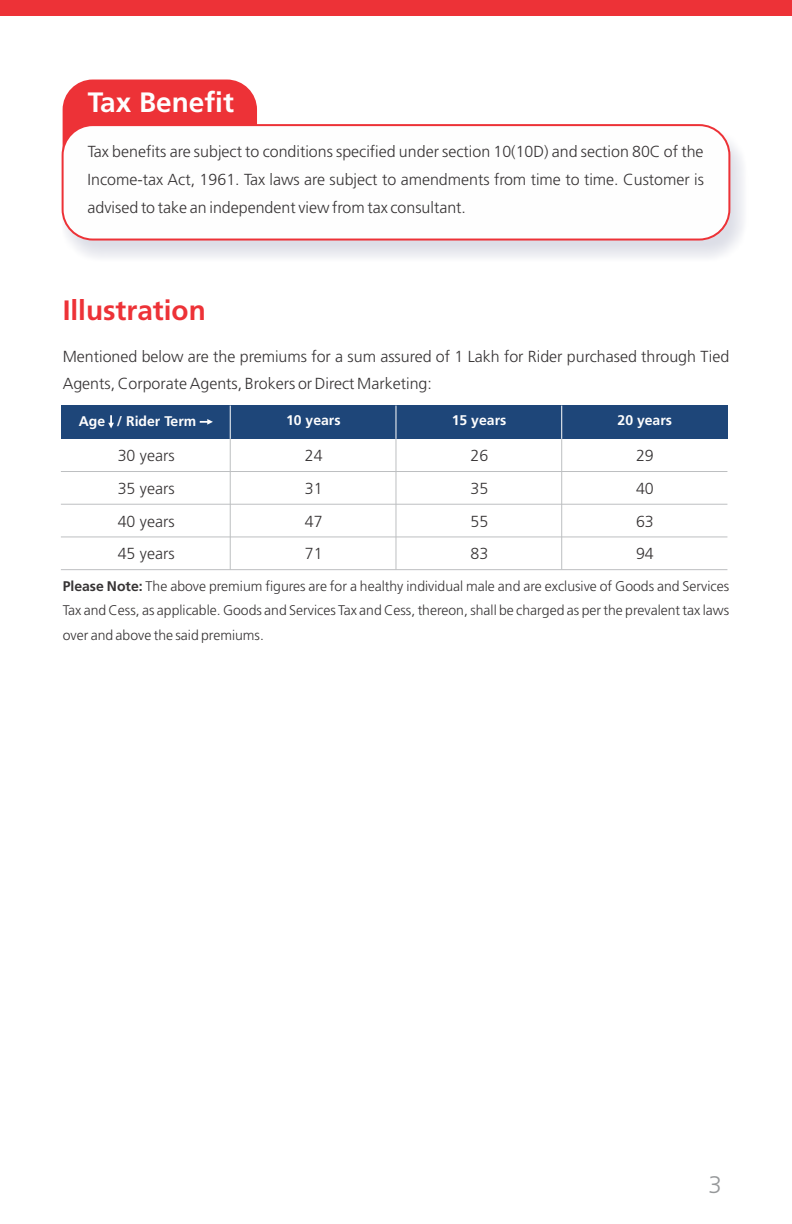
<style>
.page{position:relative;width:792px;height:1224px;background:#fff}
.page>*{position:absolute;margin:0;border:0;box-sizing:border-box;transform-origin:0 0}
.t1{font:700 28px "Frutiger";color:#ed3237}
.t2{font:700 28px "Frutiger";color:#fefefe}
.t3{font:300 24px "Frutiger";color:#96989a}
.t4{font:300 16px/32.8px "Frutiger";color:#373435;text-align:justify}
.t5{font:300 14px/24.4px "Frutiger";color:#373435;text-align:justify}
.t6{font:700 14px "Frutiger";color:#fefefe}
.s1{font-weight:700}
</style>
<div class="page">
<div style="left:61px;top:406px;width:666px;height:33px;background:#1e4679"></div>
<div style="left:0;top:0;width:792px;height:15px;background:#ed3237"></div>
<div style="left:63px;top:80px;width:194px;height:108px;background:#ed3237;border-radius:30px"></div>
<svg style="left:61px;top:131px;width:683px;height:127px;fill:#e6e7ed"></svg>
<div style="left:62px;top:124px;width:668px;height:117px;background:#fefefe;border:2px solid #ed3237;border-radius:30px"></div>
<svg style="left:108px;top:415px;width:6px;height:13px"></svg>
<svg style="left:200px;top:419px;width:13px;height:6px"></svg>
<hr style="left:230px;top:439px;width:1px;height:131px;background:#bdbfc1">
<hr style="left:230px;top:406px;width:1px;height:33px;background:#fefefe">
<hr style="left:395px;top:439px;width:1px;height:131px;background:#bdbfc1">
<hr style="left:395px;top:406px;width:2px;height:33px;background:#fefefe">
<hr style="left:561px;top:439px;width:1px;height:131px;background:#bdbfc1">
<hr style="left:561px;top:406px;width:1px;height:33px;background:#fefefe">
<hr style="left:61px;top:569px;width:666px;height:1px;background:#bdbfc1">
<svg style="left:61px;top:536px;width:667px;height:2px"></svg>
<svg style="left:61px;top:503px;width:667px;height:2px"></svg>
<svg style="left:61px;top:471px;width:667px;height:2px"></svg>
<h1 class="t2" style="left:88px;top:91px;width:148px">Tax Benefit</h1>
<p class="t4" style="left:88px;top:139px;width:618px;line-height:27.8px">Tax benefits are subject to conditions specified under section 10(10D) and section 80C of the Income-tax Act, 1961. Tax laws are subject to amendments from time to time. Customer is advised to take an independent view from tax consultant.</p>
<h1 class="t1" style="left:63px;top:298px;width:145px">Illustration</h1>
<p class="t4" style="left:63px;top:344px;width:668px;line-height:27.8px">Mentioned below are the premiums for a sum assured of 1 Lakh for Rider purchased through Tied<br>Agents, Corporate Agents, Brokers or Direct Marketing:</p>
<p class="t6" style="left:79px;top:415px;width:119px">Age / Rider Term</p>
<p class="t6" style="left:286px;top:414px;width:56px">10 years</p>
<p class="t6" style="left:452px;top:414px;width:56px">15 years</p>
<p class="t6" style="left:618px;top:414px;width:56px">20 years</p>
<p class="t4" style="left:118px;top:440px;width:58px">30 years 35 years 40 years 45 years</p>
<p class="t4" style="left:305px;top:440px;width:19px">24<br>31<br>47<br>71</p>
<p class="t4" style="left:471px;top:440px;width:19px">26<br>35<br>55<br>83</p>
<p class="t4" style="left:636px;top:440px;width:19px">29<br>40<br>63<br>94</p>
<p class="t5" style="left:63px;top:575px;width:668px"><span class="s1">Please Note:</span> The above premium figures are for a healthy individual male and are exclusive of Goods and Services Tax and Cess, as applicable. Goods and Services Tax and Cess, thereon, shall be charged as per the prevalent tax laws over and above the said premiums.</p>
<h2 class="t3" style="left:709px;top:1175px;width:15px">3</h2>
</div>
